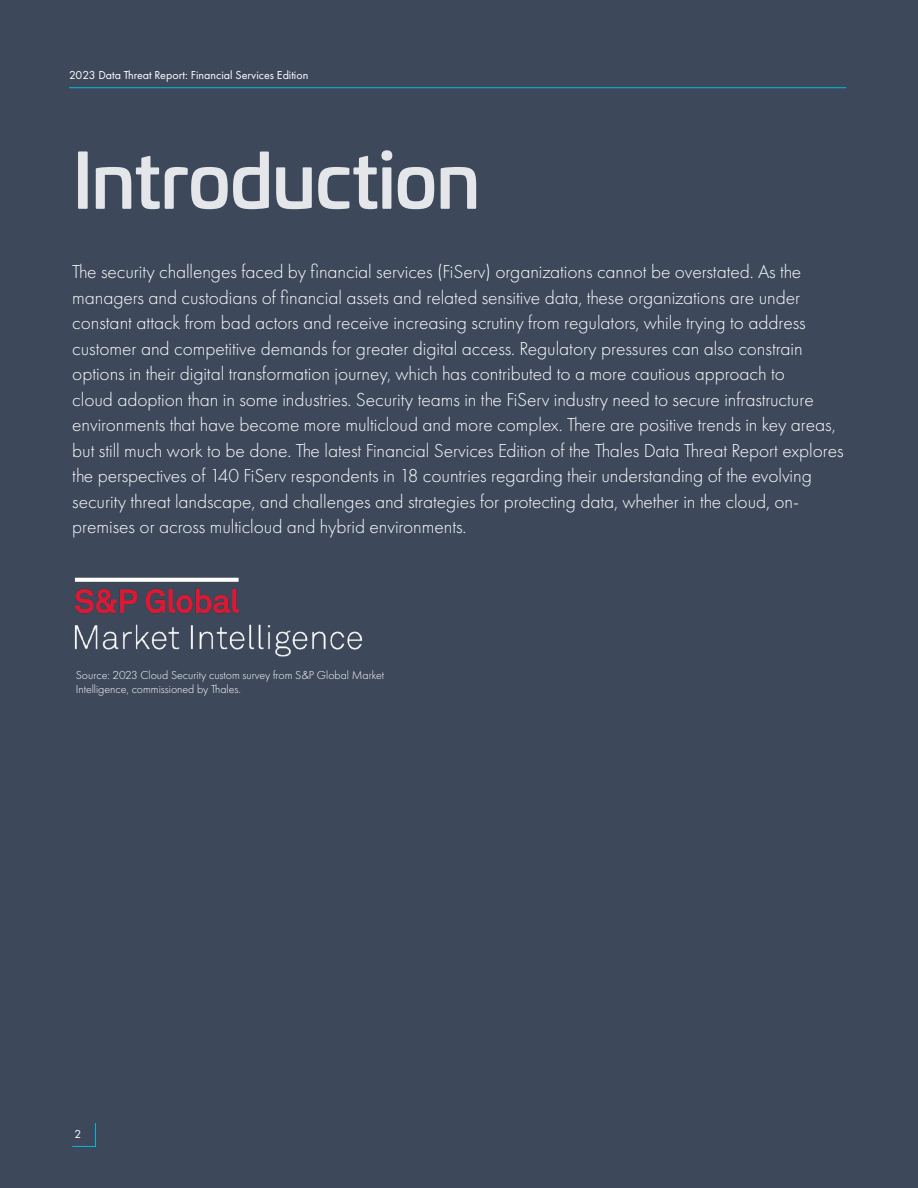
<style>
.page{position:relative;width:918px;height:1188px;background:#fff}
.page>*{position:absolute;margin:0;border:0;box-sizing:border-box;transform-origin:0 0}
.t1{font:500 75px "Univia Pro";letter-spacing:-.025em;color:#e5e6e9}
.t2{font:300 19.5px/25.5px "Futura PT";letter-spacing:-.005em;color:#fff}
.t3{font:300 12px/14.4px "Futura PT";letter-spacing:-.005em;color:#fff}
.t4{font:12px "Futura PT";color:#fff}
</style>
<div class="page">
<div style="left:0;top:0;width:918px;height:1187px;background:#3d495b"></div>
<img style="left:74px;top:577px;width:289px;height:80px">
<hr style="left:69px;top:87px;width:777px;height:1px;background:#0bd">
<svg style="left:72px;top:1123px;width:24px;height:24px"></svg>
<p class="t4" style="left:69px;top:68px;width:241px">2023 Data Threat Report: Financial Services Edition</p>
<h1 class="t1" style="left:72px;top:123px;width:410px">Introduction</h1>
<p class="t2" style="left:72px;top:259px;width:773px">The security challenges faced by financial services (FiServ) organizations cannot be overstated. As the managers and custodians of financial assets and related sensitive data, these organizations are under constant attack from bad actors and receive increasing scrutiny from regulators, while trying to address customer and competitive demands for greater digital access. Regulatory pressures can also constrain options in their digital transformation journey, which has contributed to a more cautious approach to<br>cloud adoption than in some industries. Security teams in the FiServ industry need to secure infrastructure environments that have become more multicloud and more complex. There are positive trends in key areas, but still much work to be done. The latest Financial Services Edition of the Thales Data Threat Report explores the perspectives of 140 FiServ respondents in 18 countries regarding their understanding of the evolving security threat landscape, and challenges and strategies for protecting data, whether in the cloud, on&shy;premises or across multicloud and hybrid environments.</p>
<p class="t3" style="left:76px;top:668px;width:310px">Source: 2023 Cloud Security custom survey from S&amp;P Global Market<br>Intelligence, commissioned by Thales.</p>
<p class="t4" style="left:74px;top:1127px;width:8px">2</p>
</div>
